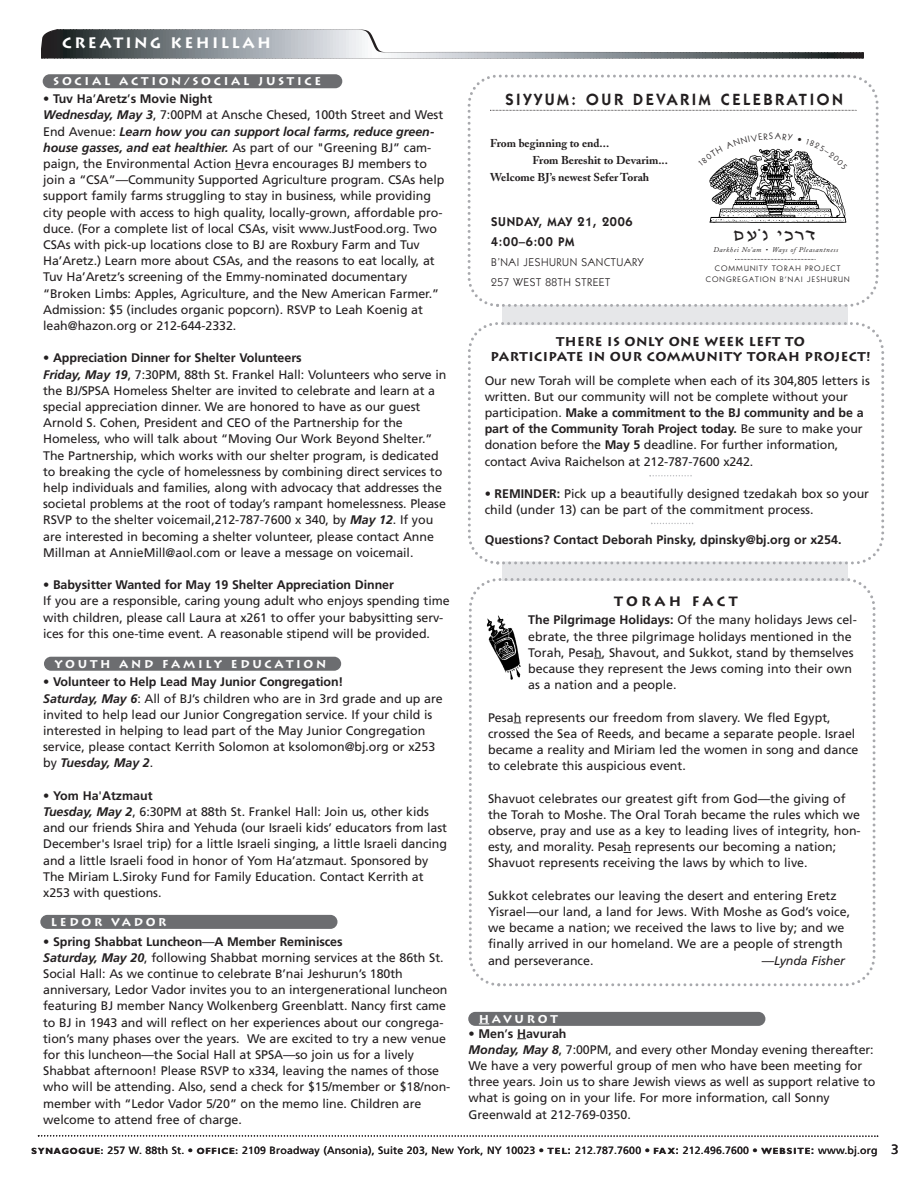
<style>
.page{position:relative;width:918px;height:1188px;background:#fff}
.page>*{position:absolute;margin:0;border:0;box-sizing:border-box;transform-origin:0 0}
.t1{font:16.95px "Adii G+JYKPLE";color:#231f20;scale:1.4 1}
.t2{font:16.35px "Itc Kabel Demi+JSYOBX";letter-spacing:.155em;color:#231f20}
.t3{font:700 15px "Lithos";letter-spacing:.16em;color:#fff}
.t4{font:700 13.5px "Lithos";letter-spacing:.24em;color:#231f20}
.t5{font:700 12.75px/15px "Lithos";letter-spacing:.03em;color:#231f20;text-align:center}
.t6{font:12.75px/19.8px "Itc Kabel Demi+JSYOBX";letter-spacing:.055em;color:#231f20}
.t7{font:12.45px/16.2px "Frutiger";letter-spacing:-.005em;color:#231f20}
.t8{font:700 12.45px "Frutiger";color:#231f20}
.t9{font:italic 12.45px "Frutiger";letter-spacing:-.005em;color:#231f20}
.t10{font:11.4px "Adobe Caslon Bold+IMTIJU";color:#231f20}
.t11{font:11.4px/19.8px "Itc Kabel Book+HIWQDW";letter-spacing:.05em;color:#231f20}
.t12{font:700 11.25px "Lithos";letter-spacing:.24em;color:#fff}
.t13{font:10.5px "Frutiger";letter-spacing:.015em;color:#231f20}
.t14{font:700 9px "Gill Sans";letter-spacing:.08em;color:#231f20}
.t15{font:7.65px/10.9px "Kabel Book+XCJUZH";letter-spacing:.145em;color:#231f20;text-align:center}
.t16{font:7.2px "Adobe Caslon Italic+QBWYTM";letter-spacing:.075em;color:#231f20}
.s1{font-weight:700}
.s2{font-weight:700;font-style:italic}
.s3{font-style:normal}
.s4{font-family:"Frutiger"}
.s5{font-family:"Gill Sans";font-weight:700;font-size:9px}
.s6{font-weight:700;font-size:9px}
.s7{font-size:13.5px}
</style>
<div class="page">
<svg style="left:41px;top:29px;width:822px;height:30px"></svg>
<svg style="left:38px;top:1135px;width:840px;height:2px"></svg>
<div style="left:44px;top:657px;width:297px;height:14px;background:#6c6d70;border-radius:7px"></div>
<div style="left:40px;top:915px;width:298px;height:14px;background:#6c6d70;border-radius:7px"></div>
<div style="left:43px;top:74px;width:299px;height:14px;background:#6c6d70;border-radius:7px"></div>
<div style="left:468px;top:1012px;width:297px;height:14px;background:#6c6d70;border-radius:7px"></div>
<div style="left:503px;top:305px;width:345px;height:309px;background:#e6e7e9"></div>
<svg style="left:469px;top:577px;width:407px;height:410px"></svg>
<img style="left:486px;top:615px;width:35px;height:64px">
<div style="left:468px;top:321px;width:417px;height:245px;background:#fff"></div>
<svg style="left:649px;top:475px;width:43px;height:1px"></svg>
<svg style="left:651px;top:523px;width:42px;height:1px"></svg>
<svg style="left:467px;top:74px;width:412px;height:234px"></svg>
<svg style="left:698px;top:133px;width:149px;height:36px"></svg>
<p class="t3" style="left:62px;top:35px;width:210px">CREATING KEHILLAH</p>
<p class="t12" style="left:53px;top:75px;width:270px">SOCIAL ACTION/SOCIAL JUSTICE</p>
<p class="t7" style="left:43px;top:92px;width:403px">• <span class="s1">Tuv Ha</span>’<span class="s1">Aretz</span>’<span class="s1">s Movie Night<br></span><span class="s2">Wednesday, May 3</span>, 7:00PM at Ansche Chesed, 100th Street and West End Avenue: <span class="s2">Learn how you can support local farms, reduce green&shy;house gasses, and eat healthier.</span> As part of our "Greening BJ” cam&shy;paign, the Environmental Action Hevra encourages BJ members to join a “CSA”—Community Supported Agriculture program. CSAs help support family farms struggling to stay in business, while providing city people with access to high quality, locally-grown, affordable pro&shy;duce. (For a complete list of local CSAs, visit www.JustFood.org. Two CSAs with pick-up locations close to BJ are Roxbury Farm and Tuv Ha’Aretz.) Learn more about CSAs, and the reasons to eat locally, at Tuv Ha’Aretz’s screening of the Emmy-nominated documentary “Broken Limbs: Apples, Agriculture, and the New American Farmer.” Admission: $5 (includes organic popcorn). RSVP to Leah Koenig at leah@hazon.org or 212-644-2332.</p>
<p class="t7" style="left:43px;top:351px;width:405px">• <span class="s1">Appreciation Dinner for Shelter Volunteers<br></span><span class="s2">Friday, May 19</span>, 7:30PM, 88th St. Frankel Hall: Volunteers who serve in the BJ/SPSA Homeless Shelter are invited to celebrate and learn at a special appreciation dinner. We are honored to have as our guest Arnold S. Cohen, President and CEO of the Partnership for the Homeless, who will talk about “Moving Our Work Beyond Shelter.” The Partnership, which works with our shelter program, is dedicated to breaking the cycle of homelessness by combining direct services to help individuals and families, along with advocacy that addresses the societal problems at the root of today’s rampant homelessness. Please RSVP to the shelter voicemail,212-787-7600 x 340, by <span class="s2">May 12</span>. If you are interested in becoming a shelter volunteer, please contact Anne Millman at AnnieMill@aol.com or leave a message on voicemail.</p>
<p class="t7" style="left:43px;top:578px;width:408px">• <span class="s1">Babysitter Wanted for May 19 Shelter Appreciation Dinner<br></span>If you are a responsible, caring young adult who enjoys spending time with children, please call Laura at x261 to offer your babysitting serv&shy;ices for this one-time event. A reasonable stipend will be provided.</p>
<p class="t7" style="left:43px;top:675px;width:401px">• <span class="s1">Volunteer to Help Lead May Junior Congregation!<br></span><span class="s2">Saturday, May 6</span>: All of BJ’s children who are in 3rd grade and up are invited to help lead our Junior Congregation service. If your child is interested in helping to lead part of the May Junior Congregation service, please contact Kerrith Solomon at ksolomon@bj.org or x253 by <span class="s2">Tuesday, May 2</span>.</p>
<p class="t7" style="left:43px;top:788px;width:405px">• <span class="s1">Yom Ha</span>'<span class="s1">Atzmaut<br></span><span class="s2">Tuesday, May 2</span>, 6:30PM at 88th St. Frankel Hall: Join us, other kids and our friends Shira and Yehuda (our Israeli kids’ educators from last December's Israel trip) for a little Israeli singing, a little Israeli dancing and a little Israeli food in honor of Yom Ha’atzmaut. Sponsored by The Miriam L.Siroky Fund for Family Education. Contact Kerrith at x253 with questions.</p>
<p class="t7" style="left:43px;top:934px;width:409px">• <span class="s1">Spring Shabbat Luncheon</span>—<span class="s1">A Member Reminisces<br></span><span class="s2">Saturday, May 20</span>, following Shabbat morning services at the 86th St.<br>Social Hall: As we continue to celebrate B’nai Jeshurun’s 180th anniversary, Ledor Vador invites you to an intergenerational luncheon featuring BJ member Nancy Wolkenberg Greenblatt. Nancy first came to BJ in 1943 and will reflect on her experiences about our congrega&shy;tion’s many phases over the years. We are excited to try a new venue for this luncheon—the Social Hall at SPSA—so join us for a lively Shabbat afternoon! Please RSVP to x334, leaving the names of those who will be attending. Also, send a check for $15/member or $18/non&shy;member with “Ledor Vador 5/20” on the memo line. Children are welcome to attend free of charge.</p>
<p class="t12" style="left:55px;top:657px;width:273px">YOUTH AND FAMILY EDUCATION</p>
<p class="t12" style="left:51px;top:915px;width:117px">LEDOR VADOR</p>
<h2 class="t2" style="left:506px;top:94px;width:339px">SIYYUM: OUR DEVARIM CELEBRATION</h2>
<p class="t10" style="left:490px;top:139px;width:121px">From beginning to end...</p>
<p class="t10" style="left:533px;top:156px;width:137px">From Bereshit to Devarim...</p>
<p class="t10" style="left:490px;top:173px;width:161px">Welcome BJ’s newest Sefer Torah</p>
<p class="t6" style="left:491px;top:213px;width:143px">SUNDAY, MAY 21, 2006<br>4:00–6:00 PM</p>
<p class="t11" style="left:491px;top:253px;width:154px">B’NAI JESHURUN SANCTUARY<br>257 WEST 88TH STREET</p>
<h1 class="t1" style="left:733px;top:224px;width:60px">MR<sup>.</sup>P IKXC</h1>
<p class="t16" style="left:713px;top:247px;width:126px">Darkhei No’am • Ways of Pleasantness</p>
<p class="t15" style="left:706px;top:264px;width:145px">COMMUNITY TORAH PROJECT<br>CONGREGATION B’NAI JESHURUN</p>
<p class="t5" style="left:491px;top:334px;width:381px">THERE IS ONLY ONE WEEK LEFT TO<br>PARTICIPATE IN OUR COMMUNITY TORAH PROJECT!</p>
<p class="t7" style="left:485px;top:373px;width:387px">Our new Torah will be complete when each of its 304,805 letters is written. But our community will not be complete without your participation. <span class="s1">Make a commitment to the BJ community and be a part of the Community Torah Project today.</span> Be sure to make your donation before the <span class="s1">May 5</span> deadline. For further information, contact Aviva Raichelson at 212-787-7600 x242.</p>
<p class="t7" style="left:485px;top:487px;width:386px">• <span class="s1">REMINDER:</span> Pick up a beautifully designed tzedakah box so your child (under 13) can be part of the commitment process.</p>
<p class="t8" style="left:485px;top:535px;width:358px">Questions? Contact Deborah Pinsky, dpinsky@bj.org or x254.</p>
<p class="t4" style="left:614px;top:593px;width:125px">TORAH FACT</p>
<p class="t7" style="left:528px;top:613px;width:330px"><span class="s1">The Pilgrimage Holidays:</span> Of the many holidays Jews cel&shy;ebrate, the three pilgrimage holidays mentioned in the Torah, Pesah, Shavout, and Sukkot, stand by themselves because they represent the Jews coming into their own as a nation and a people.</p>
<p class="t7" style="left:488px;top:710px;width:372px">Pesah represents our freedom from slavery. We fled Egypt, crossed the Sea of Reeds, and became a separate people. Israel became a reality and Miriam led the women in song and dance to celebrate this auspicious event.</p>
<p class="t7" style="left:488px;top:791px;width:374px">Shavuot celebrates our greatest gift from God—the giving of the Torah to Moshe. The Oral Torah became the rules which we observe, pray and use as a key to leading lives of integrity, hon&shy;esty, and morality. Pesah represents our becoming a nation; Shavuot represents receiving the laws by which to live.</p>
<p class="t7" style="left:488px;top:888px;width:364px">Sukkot celebrates our leaving the desert and entering Eretz Yisrael—our land, a land for Jews. With Moshe as God’s voice, we became a nation; we received the laws to live by; and we finally arrived in our homeland. We are a people of strength and perseverance.</p>
<p class="t9" style="left:762px;top:955px;width:85px"><span class="s3">—</span>Lynda Fisher</p>
<p class="t12" style="left:479px;top:1012px;width:80px">HAVUROT</p>
<p class="t7" style="left:469px;top:1026px;width:408px">• <span class="s1">Men</span>’<span class="s1">s Havurah<br></span><span class="s2">Monday, May 8</span>, 7:00PM, and every other Monday evening thereafter:<br>We have a very powerful group of men who have been meeting for three years. Join us to share Jewish views as well as support relative to what is going on in your life. For more information, call Sonny Greenwald at 212-769-0350.</p>
<p class="t14" style="left:31px;top:1148px;width:74px">SYNAGOGUE<span class="s4">:</span></p>
<p class="t13" style="left:107px;top:1147px;width:793px">257 W. 88th St. • <span class="s5">OFFICE</span><span class="s6">:</span> 2109 Broadway (Ansonia), Suite 203, New York, NY 10023 • <span class="s5">TEL</span><span class="s1">:</span> 212.787.7600 • <span class="s5">FAX</span><span class="s1">:</span> 212.496.7600 • <span class="s5">WEBSITE</span><span class="s1">:</span> www.bj.org <span class="s7">3</span></p>
</div>
